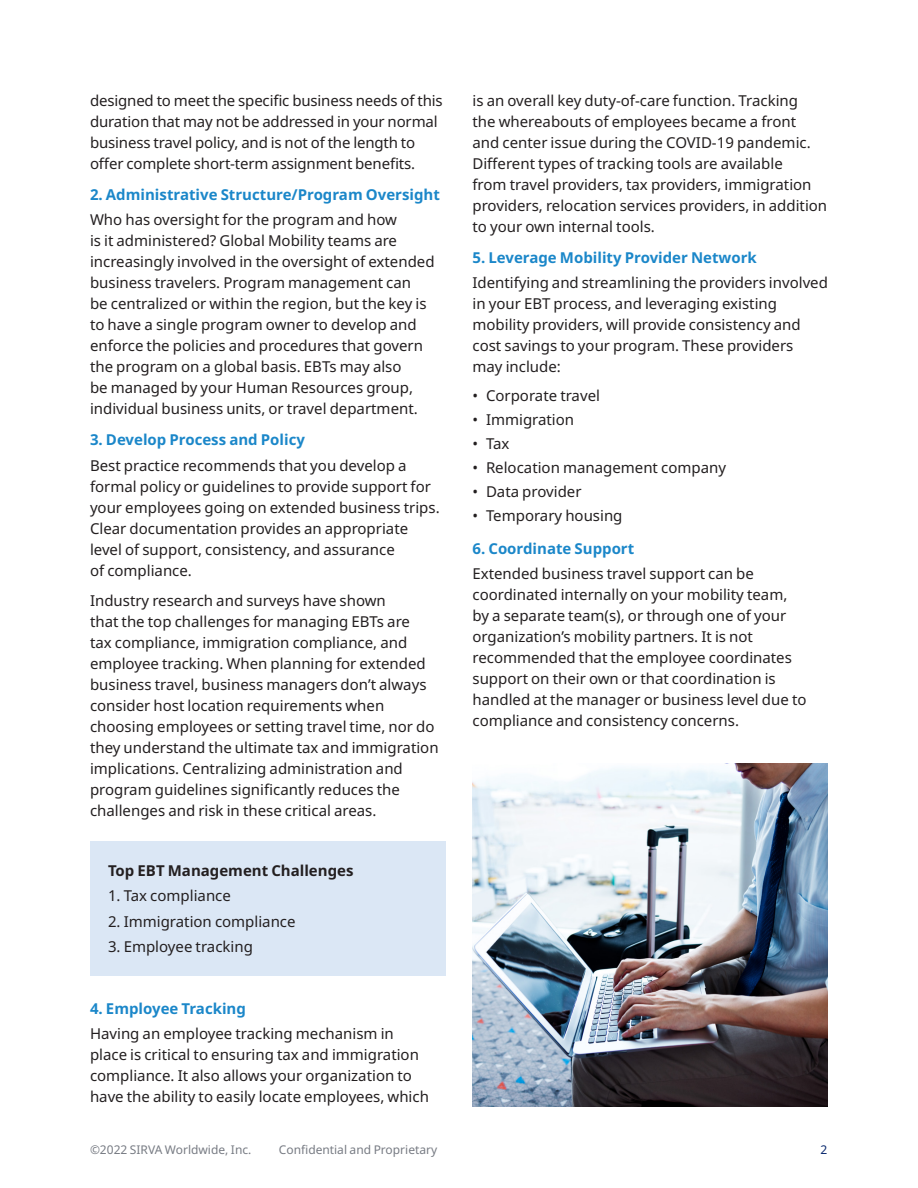
<style>
.page{position:relative;width:918px;height:1188px;background:#fff}
.page>*{position:absolute;margin:0;border:0;box-sizing:border-box;transform-origin:0 0}
.body{font:15px/21px "Noto Sans";color:#231f20}
.body_last{font:15px/21px "Noto Sans";color:#231f20}
.subhead{font:700 15px "Noto Sans";color:#1b87c9}
.subhead-2{font:700 15px "Noto Sans";color:#231f20}
.t1{font:12px "Noto Sans";color:#777b83}
.t2{font:12px "Noto Sans";color:#09286d}
</style>
<div class="page">
<div style="left:90px;top:842px;width:356px;height:134px;background:#dbe7f5"></div>
<img style="left:472px;top:764px;width:356px;height:342px">
<p class="body" style="left:90px;top:90px;width:354px">designed to meet the specific business needs of this duration that may not be addressed in your normal business travel policy, and is not of the length to offer complete short-term assignment benefits.</p>
<p class="subhead" style="left:90px;top:184px;width:351px">2. Administrative Structure/Program Oversight</p>
<p class="body" style="left:90px;top:210px;width:346px">Who has oversight for the program and how<br>is it administered? Global Mobility teams are increasingly involved in the oversight of extended business travelers. Program management can<br>be centralized or within the region, but the key is to have a single program owner to develop and enforce the policies and procedures that govern the program on a global basis. EBTs may also<br>be managed by your Human Resources group, individual business units, or travel department.</p>
<p class="subhead" style="left:90px;top:429px;width:216px">3. Develop Process and Policy</p>
<p class="body" style="left:90px;top:455px;width:351px">Best practice recommends that you develop a formal policy or guidelines to provide support for your employees going on extended business trips.<br>Clear documentation provides an appropriate level of support, consistency, and assurance<br>of compliance.</p>
<p class="body" style="left:90px;top:591px;width:350px">Industry research and surveys have shown<br>that the top challenges for managing EBTs are<br>tax compliance, immigration compliance, and employee tracking. When planning for extended business travel, business managers don’t always consider host location requirements when choosing employees or setting travel time, nor do they understand the ultimate tax and immigration implications. Centralizing administration and program guidelines significantly reduces the challenges and risk in these critical areas.</p>
<p class="subhead-2" style="left:108px;top:859px;width:247px">Top EBT Management Challenges</p>
<p class="body" style="left:108px;top:885px;width:124px">1. Tax compliance</p>
<p class="body" style="left:108px;top:911px;width:189px">2. Immigration compliance</p>
<p class="body" style="left:108px;top:936px;width:146px">3. Employee tracking</p>
<p class="subhead" style="left:90px;top:997px;width:157px">4. Employee Tracking</p>
<p class="body" style="left:90px;top:1023px;width:340px">Having an employee tracking mechanism in place is critical to ensuring tax and immigration compliance. It also allows your organization to have the ability to easily locate employees, which</p>
<p class="body" style="left:472px;top:90px;width:356px">is an overall key duty-of-care function. Tracking<br>the whereabouts of employees became a front<br>and center issue during the COVID-19 pandemic.<br>Different types of tracking tools are available<br>from travel providers, tax providers, immigration providers, relocation services providers, in addition to your own internal tools.</p>
<p class="subhead" style="left:472px;top:247px;width:286px">5. Leverage Mobility Provider Network</p>
<p class="body" style="left:472px;top:273px;width:357px">Identifying and streamlining the providers involved in your EBT process, and leveraging existing mobility providers, will provide consistency and cost savings to your program. These providers<br>may include:</p>
<p class="body" style="left:472px;top:385px;width:129px">• Corporate travel</p>
<p class="body" style="left:472px;top:409px;width:103px">• Immigration</p>
<p class="body" style="left:472px;top:433px;width:38px">• Tax</p>
<p class="body" style="left:472px;top:457px;width:255px">• Relocation management company</p>
<p class="body" style="left:472px;top:481px;width:111px">• Data provider</p>
<p class="body" style="left:472px;top:505px;width:152px">• Temporary housing</p>
<p class="subhead" style="left:472px;top:538px;width:163px">6. Coordinate Support</p>
<p class="body_last" style="left:472px;top:564px;width:336px">Extended business travel support can be coordinated internally on your mobility team, by a separate team(s), or through one of your organization’s mobility partners. It is not recommended that the employee coordinates support on their own or that coordination is handled at the manager or business level due to compliance and consistency concerns.</p>
<p class="t1" style="left:90px;top:1141px;width:163px">©2022 SIRVA Worldwide, Inc.</p>
<p class="t1" style="left:279px;top:1141px;width:160px">Confidential and Proprietary</p>
<p class="t2" style="left:820px;top:1141px;width:8px">2</p>
</div>
